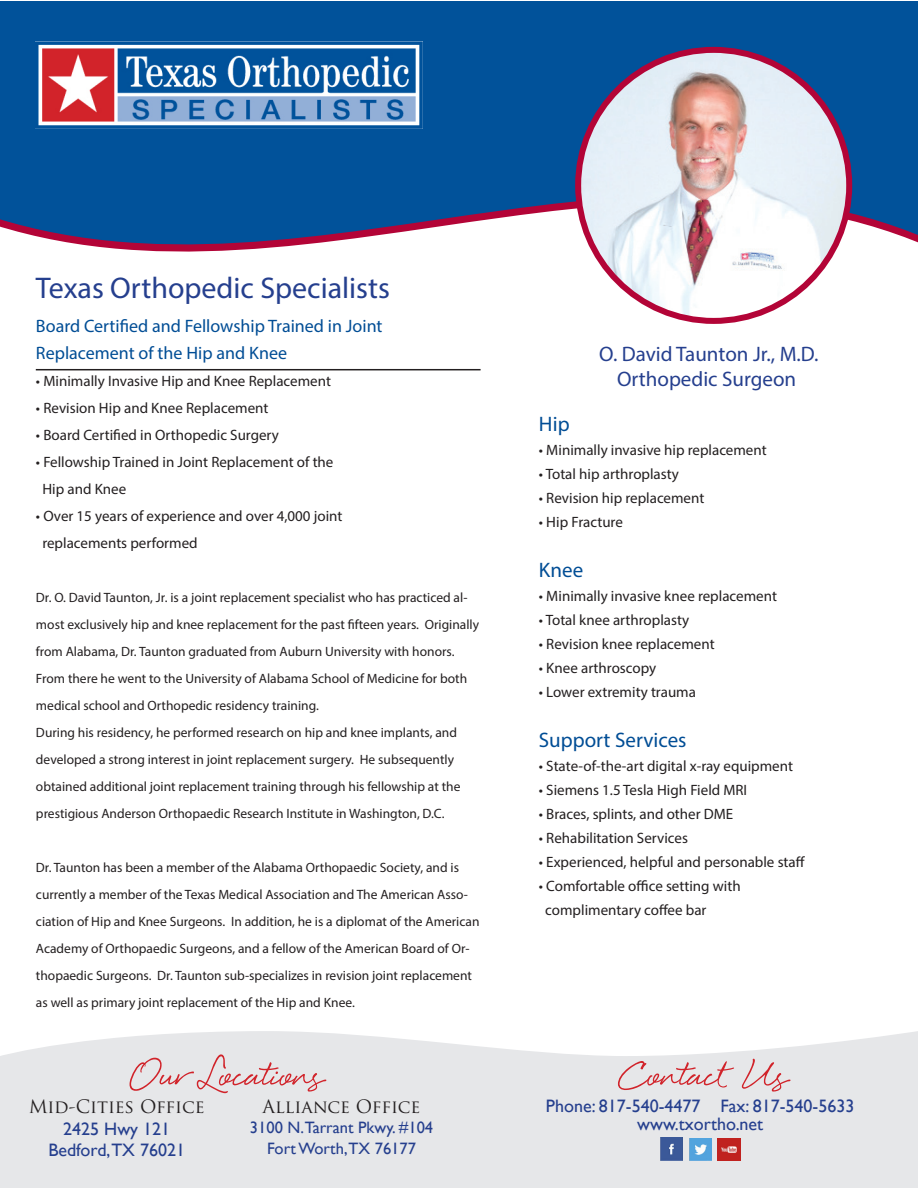
<style>
.page{position:relative;width:918px;height:1188px;background:#fff}
.page>*{position:absolute;margin:0;border:0;box-sizing:border-box;transform-origin:0 0}
.t1{font:63px "Eye Catching Pro";color:#d1232a}
.t2{font:30px "Myriad Pro";color:#253f8e}
.t3{font:21px "Myriad Pro";color:#253f8e}
.t4{font:21px "Myriad Pro";color:#014d95}
.t5{font:18px "Gill Sans";color:#253f8e}
.t6{font:18px "Myriad Pro";color:#014d95}
.t7{font:18px "Trajan Pro";color:#231f20}
.t8{font:16.5px "Gill Sans";color:#253f8e}
.t9{font:15px "Myriad Pro";color:#231f20}
.t10{font:13.5px/27px "Myriad Pro";color:#231f20}
</style>
<div class="page">
<svg style="left:1px;top:1px;width:917px;height:252px;background:#1b5c9e"></svg>
<img style="left:578px;top:50px;width:271px;height:271px;border-radius:136px">
<div style="left:575px;top:47px;width:277px;height:277px;border:6px solid #b30437;border-radius:50%"></div>
<hr style="left:36px;top:369px;width:445px;height:1px;background:#231f20">
<img style="left:36px;top:41px;width:387px;height:87px">
<svg style="left:0;top:1031px;width:918px;height:157px;background:#e7e8ea"></svg>
<img style="left:660px;top:1138px;width:23px;height:22px">
<img style="left:689px;top:1138px;width:23px;height:23px">
<img style="left:718px;top:1138px;width:22px;height:23px">
<p class="t2" style="left:36px;top:269px;width:356px">Texas Orthopedic Specialists</p>
<p class="t6" style="left:36px;top:315px;width:348px">Board Certified and Fellowship Trained in Joint</p>
<p class="t6" style="left:36px;top:342px;width:253px">Replacement of the Hip and Knee</p>
<p class="t9" style="left:36px;top:372px;width:297px">• Minimally Invasive Hip and Knee Replacement</p>
<p class="t9" style="left:36px;top:399px;width:234px">• Revision Hip and Knee Replacement</p>
<p class="t9" style="left:36px;top:426px;width:244px">• Board Certified in Orthopedic Surgery</p>
<p class="t9" style="left:36px;top:453px;width:299px">• Fellowship Trained in Joint Replacement of the</p>
<p class="t9" style="left:42px;top:480px;width:85px">Hip and Knee</p>
<p class="t9" style="left:36px;top:507px;width:308px">• Over 15 years of experience and over 4,000 joint</p>
<p class="t9" style="left:42px;top:534px;width:157px">replacements performed</p>
<p class="t10" style="left:36px;top:584px;width:445px">Dr. O. David Taunton, Jr. is a joint replacement specialist who has practiced al&shy;most exclusively hip and knee replacement for the past fifteen years. Originally from Alabama, Dr. Taunton graduated from Auburn University with honors.<br>From there he went to the University of Alabama School of Medicine for both medical school and Orthopedic residency training.</p>
<p class="t10" style="left:36px;top:719px;width:426px">During his residency, he performed research on hip and knee implants, and developed a strong interest in joint replacement surgery. He subsequently obtained additional joint replacement training through his fellowship at the prestigious Anderson Orthopaedic Research Institute in Washington, D.C.</p>
<p class="t10" style="left:36px;top:854px;width:445px">Dr. Taunton has been a member of the Alabama Orthopaedic Society, and is currently a member of the Texas Medical Association and The American Asso&shy;ciation of Hip and Knee Surgeons. In addition, he is a diplomat of the American Academy of Orthopaedic Surgeons, and a fellow of the American Board of Or&shy;thopaedic Surgeons. Dr. Taunton sub-specializes in revision joint replacement as well as primary joint replacement of the Hip and Knee.</p>
<p class="t1" style="left:129px;top:1049px;width:193px">Our Locations</p>
<p class="t7" style="left:29px;top:1095px;width:177px">Mid-Cities Office</p>
<p class="t5" style="left:63px;top:1118px;width:108px">2425 Hwy 121</p>
<p class="t5" style="left:48px;top:1139px;width:138px">Bedford,TX 76021</p>
<p class="t7" style="left:263px;top:1095px;width:159px">Alliance Office</p>
<p class="t8" style="left:250px;top:1118px;width:185px">3100 N.Tarrant Pkwy. #104</p>
<p class="t8" style="left:267px;top:1139px;width:150px">Fort Worth,TX 76177</p>
<p class="t3" style="left:599px;top:341px;width:221px">O. David Taunton Jr., M.D.</p>
<p class="t3" style="left:617px;top:366px;width:181px">Orthopedic Surgeon</p>
<p class="t4" style="left:539px;top:411px;width:32px">Hip</p>
<p class="t9" style="left:539px;top:441px;width:229px">• Minimally invasive hip replacement</p>
<p class="t9" style="left:539px;top:465px;width:142px">• Total hip arthroplasty</p>
<p class="t9" style="left:539px;top:489px;width:167px">• Revision hip replacement</p>
<p class="t9" style="left:539px;top:513px;width:85px">• Hip Fracture</p>
<p class="t4" style="left:539px;top:557px;width:46px">Knee</p>
<p class="t9" style="left:539px;top:587px;width:240px">• Minimally invasive knee replacement</p>
<p class="t9" style="left:539px;top:611px;width:152px">• Total knee arthroplasty</p>
<p class="t9" style="left:539px;top:635px;width:177px">• Revision knee replacement</p>
<p class="t9" style="left:539px;top:659px;width:119px">• Knee arthroscopy</p>
<p class="t9" style="left:539px;top:683px;width:159px">• Lower extremity trauma</p>
<p class="t4" style="left:539px;top:727px;width:149px">Support Services</p>
<p class="t9" style="left:539px;top:756px;width:256px">• State-of-the-art digital x-ray equipment</p>
<p class="t9" style="left:539px;top:780px;width:210px">• Siemens 1.5 Tesla High Field MRI</p>
<p class="t9" style="left:539px;top:804px;width:196px">• Braces, splints, and other DME</p>
<p class="t9" style="left:539px;top:828px;width:151px">• Rehabilitation Services</p>
<p class="t9" style="left:539px;top:852px;width:268px">• Experienced, helpful and personable staff</p>
<p class="t9" style="left:539px;top:876px;width:203px">• Comfortable office setting with</p>
<p class="t9" style="left:545px;top:900px;width:163px">complimentary coffee bar</p>
<p class="t1" style="left:621px;top:1049px;width:166px">Contact Us</p>
<p class="t5" style="left:546px;top:1096px;width:310px">Phone: 817-540-4477 Fax: 817-540-5633</p>
<p class="t5" style="left:637px;top:1114px;width:128px">www.txortho.net</p>
</div>
